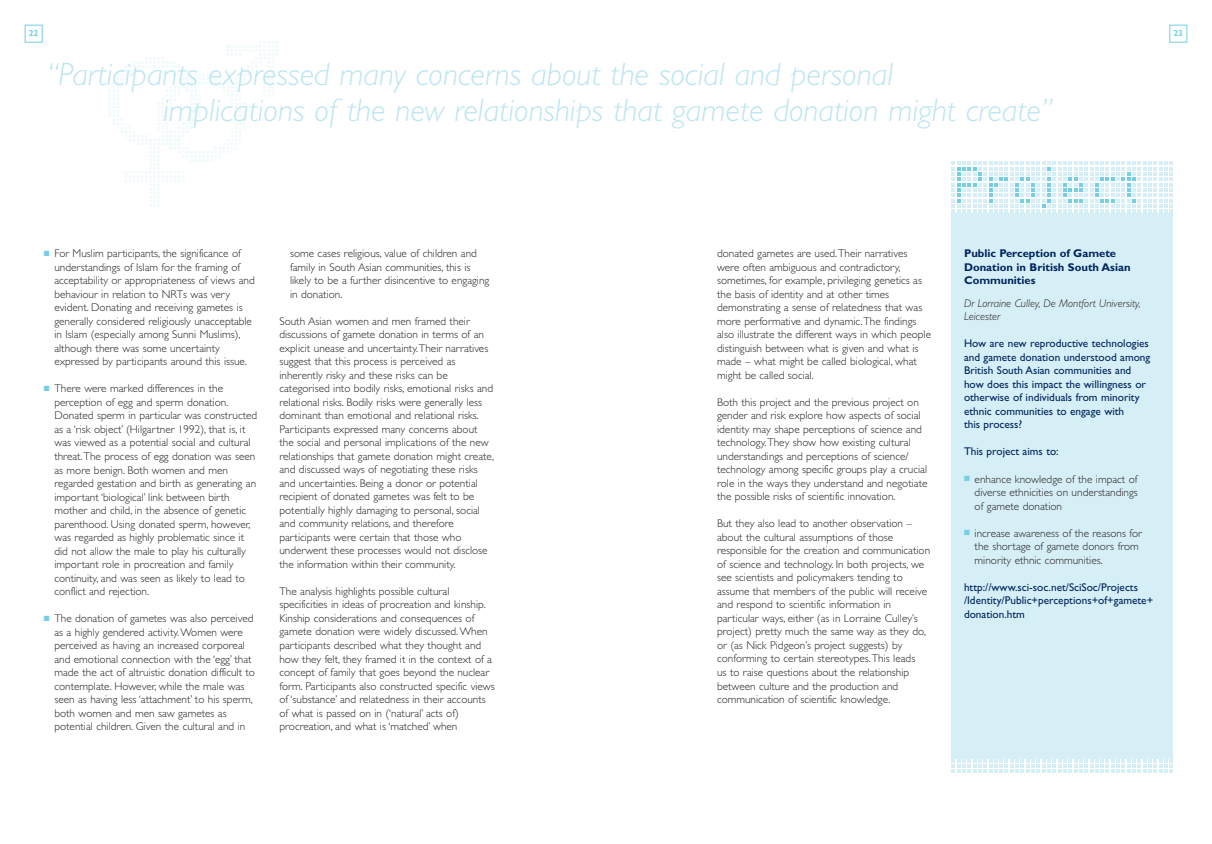
<style>
.page{position:relative;width:1212px;height:844px;background:#fff}
.page>*{position:absolute;margin:0;border:0;box-sizing:border-box;transform-origin:0 0}
.t1{font:italic 300 32.5px/36.2px "Gill Sans";color:#bce5f1}
.t2{font:300 11.25px/13.5px "Gill Sans";color:#231f20}
.t3{font:11.25px/13.5px "Gill Sans";color:#00255d}
.t4{font:700 11.25px/13.5px "Gill Sans";color:#00255d}
.t5{font:italic 300 11.25px/13.5px "Gill Sans";color:#231f20}
.t6{font:700 8.75px "Gill Sans";color:#74cfe4}
.s1{color:#74cfe4}
</style>
<div class="page">
<svg style="left:109px;top:41px;width:169px;height:166px"></svg>
<div style="left:1169px;top:25px;width:18px;height:18px;border:1px solid #74cfe4"></div>
<div style="left:25px;top:25px;width:18px;height:18px;border:1px solid #74cfe4"></div>
<div style="left:951px;top:213px;width:222px;height:545px;background:#d6eff6"></div>
<svg style="left:951px;top:758px;width:222px;height:14px"></svg>
<svg style="left:951px;top:161px;width:222px;height:52px"></svg>
<p class="t6" style="left:29px;top:30px;width:11px">22</p>
<p class="t6" style="left:1173px;top:30px;width:11px">23</p>
<h1 class="t1" style="left:163px;top:59px;width:892px;text-indent:-117px">“Participants expressed many concerns about the social and personal<br>implications of the new relationships that gamete donation might create”</h1>
<p class="t2" style="left:54px;top:247px;width:202px;text-indent:-11px"><span class="s1">■</span> For Muslim participants, the significance of understandings of Islam for the framing of acceptability or appropriateness of views and behaviour in relation to NRTs was very evident. Donating and receiving gametes is generally considered religiously unacceptable in Islam (especially among Sunni Muslims), although there was some uncertainty expressed by participants around this issue.</p>
<p class="t2" style="left:54px;top:383px;width:204px;text-indent:-11px"><span class="s1">■</span> There were marked differences in the perception of egg and sperm donation.<br>Donated sperm in particular was constructed as a ‘risk object’ (Hilgartner 1992), that is, it was viewed as a potential social and cultural threat.The process of egg donation was seen as more benign. Both women and men regarded gestation and birth as generating an important ‘biological’ link between birth mother and child, in the absence of genetic parenthood. Using donated sperm, however, was regarded as highly problematic since it did not allow the male to play his culturally important role in procreation and family continuity, and was seen as likely to lead to conflict and rejection.</p>
<p class="t2" style="left:54px;top:612px;width:202px;text-indent:-11px"><span class="s1">■</span> The donation of gametes was also perceived as a highly gendered activity.Women were perceived as having an increased corporeal and emotional connection with the ‘egg’ that made the act of altruistic donation difficult to contemplate. However, while the male was seen as having less ‘attachment’ to his sperm, both women and men saw gametes as potential children. Given the cultural and in</p>
<p class="t2" style="left:290px;top:247px;width:201px">some cases religious, value of children and family in South Asian communities, this is likely to be a further disincentive to engaging in donation.</p>
<p class="t2" style="left:279px;top:315px;width:216px">South Asian women and men framed their discussions of gamete donation in terms of an explicit unease and uncertainty.Their narratives suggest that this process is perceived as inherently risky and these risks can be categorised into bodily risks, emotional risks and relational risks. Bodily risks were generally less dominant than emotional and relational risks.<br>Participants expressed many concerns about the social and personal implications of the new relationships that gamete donation might create, and discussed ways of negotiating these risks and uncertainties. Being a donor or potential recipient of donated gametes was felt to be potentially highly damaging to personal, social and community relations, and therefore participants were certain that those who underwent these processes would not disclose the information within their community.</p>
<p class="t2" style="left:279px;top:585px;width:217px">The analysis highlights possible cultural specificities in ideas of procreation and kinship.<br>Kinship considerations and consequences of gamete donation were widely discussed.When participants described what they thought and how they felt, they framed it in the context of a concept of family that goes beyond the nuclear form. Participants also constructed specific views of ‘substance’ and relatedness in their accounts of what is passed on in (‘natural’ acts of) procreation, and what is ‘matched’ when</p>
<p class="t2" style="left:717px;top:247px;width:215px">donated gametes are used.Their narratives were often ambiguous and contradictory, sometimes, for example, privileging genetics as the basis of identity and at other times demonstrating a sense of relatedness that was more performative and dynamic.The findings also illustrate the different ways in which people distinguish between what is given and what is made – what might be called biological, what might be called social.</p>
<p class="t2" style="left:717px;top:396px;width:212px">Both this project and the previous project on gender and risk explore how aspects of social identity may shape perceptions of science and technology.They show how existing cultural understandings and perceptions of science/ technology among specific groups play a crucial role in the ways they understand and negotiate the possible risks of scientific innovation.</p>
<p class="t2" style="left:717px;top:517px;width:215px">But they also lead to another observation – about the cultural assumptions of those responsible for the creation and communication of science and technology. In both projects, we see scientists and policymakers tending to assume that members of the public will receive and respond to scientific information in particular ways, either (as in Lorraine Culley’s project) pretty much the same way as they do, or (as Nick Pidgeon’s project suggests) by conforming to certain stereotypes.This leads<br>us to raise questions about the relationship between culture and the production and communication of scientific knowledge.</p>
<p class="t4" style="left:964px;top:248px;width:168px">Public Perception of Gamete<br>Donation in British South Asian<br>Communities</p>
<p class="t5" style="left:964px;top:297px;width:178px">Dr Lorraine Culley, De Montfort University,<br>Leicester</p>
<p class="t3" style="left:964px;top:338px;width:188px">How are new reproductive technologies and gamete donation understood among British South Asian communities and how does this impact the willingness or otherwise of individuals from minority ethnic communities to engage with<br>this process?</p>
<p class="t3" style="left:964px;top:446px;width:96px">This project aims to:</p>
<p class="t2" style="left:974px;top:473px;width:165px;text-align:justify;text-indent:-11px"><span class="s1">■</span> enhance knowledge of the impact of diverse ethnicities on understandings of gamete donation</p>
<p class="t2" style="left:974px;top:527px;width:169px;text-indent:-11px"><span class="s1">■</span> increase awareness of the reasons for the shortage of gamete donors from minority ethnic communities.</p>
<p class="t3" style="left:964px;top:581px;width:191px">http://www.sci-soc.net/SciSoc/Projects /Identity/Public+perceptions+of+gamete+ donation.htm</p>
</div>
